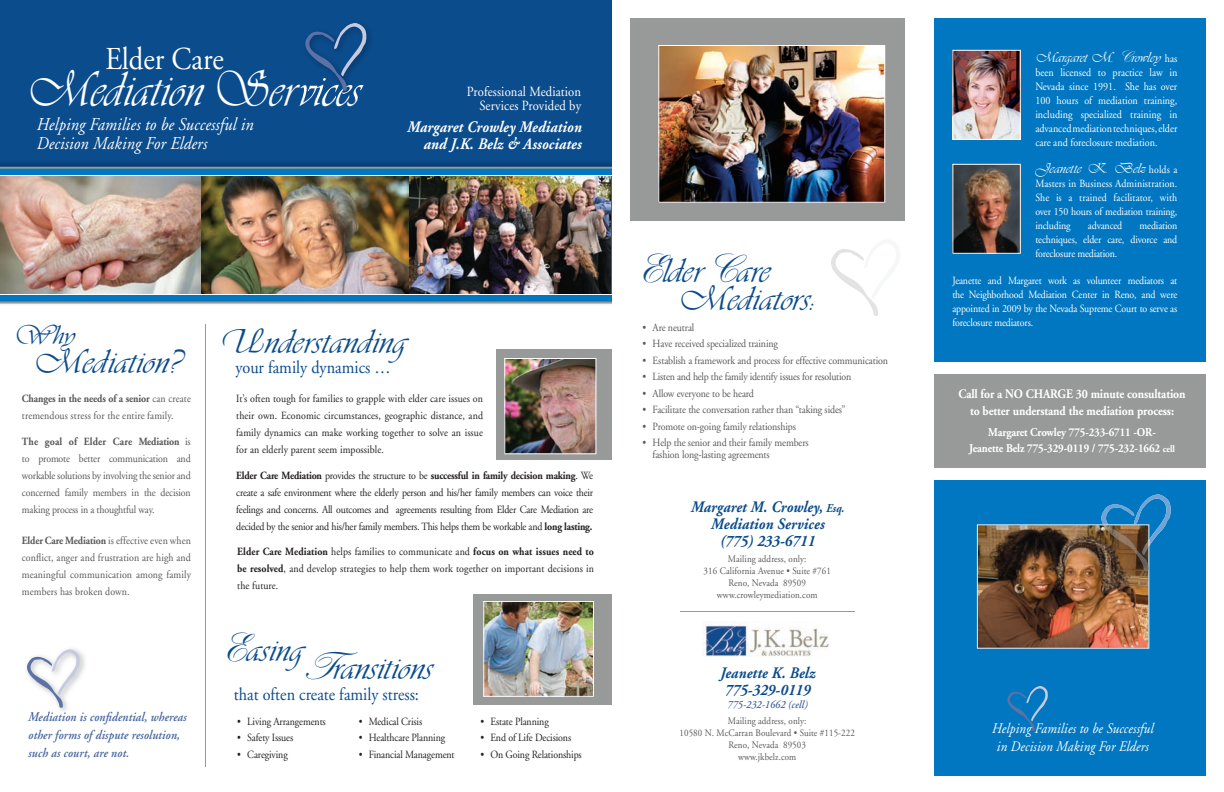
<style>
.page{position:relative;width:1224px;height:792px;background:#fff}
.page>*{position:absolute;margin:0;border:0;box-sizing:border-box;transform-origin:0 0}
.t1{font:52.2px "Vivante DTC";color:#fff;scale:.9 1}
.t2{font:36px/27.5px "Vivante DTC";color:#0b4c8c}
.t3{font:31.9px "Adobe Garamond";color:#fff;scale:.9 1}
.t4{font:28.5px "Vivante DTC";color:#0b4c8c}
.t5{font:italic 18px/19px "Adobe Garamond";letter-spacing:.01em;color:#fff;scale:.9 1}
.t6{font:18px "Adobe Garamond";color:#0b4c8c;scale:.9 1}
.t7{font:italic 700 16px/17px "Adobe Garamond";letter-spacing:.01em;color:#0b4c8c;text-align:center;scale:.9 1}
.t8{font:italic 700 16px/17px "Adobe Garamond";letter-spacing:.01em;color:#fff;text-align:right;scale:.9 1}
.t9{font:15px "Vivante DTC";letter-spacing:.01em;color:#fff}
.t10{font:italic 14.6px/18.2px "Adobe Garamond";letter-spacing:.01em;color:#fff;text-align:center;scale:.9 1}
.t11{font:14px/14px "Adobe Garamond";letter-spacing:.01em;color:#fff;text-align:right;scale:.9 1}
.t12{font:italic 600 13px/18px "Adobe Garamond";letter-spacing:.01em;color:#46649d;scale:.9 1}
.t13{font:700 13px/16.8px "Adobe Garamond";letter-spacing:-.01em;color:#fff;text-align:center;scale:.9 1}
.t14{font:700 12px/16px "Adobe Garamond";letter-spacing:-.01em;color:#fff;text-align:center;scale:.9 1}
.t15{font:11.2px/14px "Adobe Garamond";color:#fff;text-align:justify;scale:.9 1}
.t16{font:11px/17px "Adobe Garamond";letter-spacing:-.01em;color:#231f20;text-align:justify;scale:.9 1}
.t17{font:11px/17px "Adobe Garamond";letter-spacing:-.01em;color:#57585a;text-align:justify;scale:.9 1}
.t18{font:11px/14px "Adobe Garamond";letter-spacing:-.015em;color:#fff;text-align:justify;scale:.9 1}
.t19{font:11px/17px "Adobe Garamond";letter-spacing:.01em;color:#57585a;scale:.9 1}
.t20{font:italic 600 11px "Adobe Garamond";letter-spacing:.01em;color:#46649d;scale:.9 1}
.t21{font:10px/12px "Adobe Garamond";letter-spacing:.01em;color:#57585a;text-align:center;scale:.9 1}
.s1{font-weight:700}
.s2{font-family:"Hogarth Scr D";font-size:40px}
.s3{font-size:12px}
.s4{font-family:"Hogarth Scr D";font-size:16px}
.s5{font-family:"Adobe Garamond";font-size:11.2px}
.s6{font-family:"Adobe Garamond";font-size:11px}
.s7{font-size:10px}
</style>
<div class="page">
<div style="left:0;top:0;width:612px;height:299px;background:#0b4c8c"></div>
<img style="left:302px;top:85px;width:56px;height:13px">
<svg style="left:305px;top:23px;width:62px;height:68px"></svg>
<div style="left:473px;top:594px;width:139px;height:111px;background:#989999"></div>
<div style="left:497px;top:349px;width:115px;height:111px;background:#989999"></div>
<img style="left:0;top:163px;width:612px;height:4px">
<svg style="left:0;top:167px;width:612px;height:137px;fill:#0077c0"></svg>
<img style="left:408px;top:177px;width:202px;height:117px">
<img style="left:200px;top:177px;width:208px;height:117px">
<img style="left:0;top:177px;width:200px;height:117px">
<hr style="left:0;top:294px;width:611px;height:1px;background:#fff">
<hr style="left:0;top:176px;width:611px;height:1px;background:#fff">
<hr style="left:205px;top:324px;width:1px;height:443px;background:#989999">
<img style="left:483px;top:601px;width:111px;height:96px">
<img style="left:504px;top:358px;width:92px;height:96px">
<img style="left:26px;top:648px;width:59px;height:64px">
<img style="left:30px;top:712px;width:54px;height:3px">
<svg style="left:27px;top:649px;width:53px;height:59px"></svg>
<div style="left:935px;top:18px;width:271px;height:757px;background:#0077c0"></div>
<div style="left:920px;top:362px;width:304px;height:118px;background:#fff"></div>
<div style="left:630px;top:18px;width:274px;height:203px;background:#989999"></div>
<img style="left:658px;top:45px;width:227px;height:158px">
<svg style="left:831px;top:249px;width:47px;height:67px"></svg>
<div style="left:935px;top:374px;width:271px;height:93px;background:#989999"></div>
<img style="left:952px;top:164px;width:69px;height:90px">
<img style="left:952px;top:50px;width:69px;height:90px">
<img style="left:977px;top:494px;width:194px;height:155px">
<img style="left:703px;top:621px;width:126px;height:36px">
<hr style="left:680px;top:611px;width:174px;height:1px;background:#989999">
<svg style="left:1007px;top:686px;width:41px;height:45px"></svg>
<h3 class="t3" style="left:105px;top:41px;width:133px">Elder Care</h3>
<h1 class="t1" style="left:27px;top:59px;width:372px">Mediation Services</h1>
<h3 class="t5" style="left:36px;top:115px;width:243px">Helping Families to be Successful in<br>Decision Making For Elders</h3>
<p class="t11" style="left:467px;top:85px;width:128px">Professional Mediation<br>Services Provided by</p>
<h3 class="t8" style="left:407px;top:119px;width:195px">Margaret Crowley Mediation and J.K. Belz &amp; Associates</h3>
<h3 class="t4" style="left:14px;top:318px;width:62px">Why</h3>
<h2 class="t2" style="left:33px;top:348px;width:149px">Mediation?</h2>
<p class="t19" style="left:22px;top:391px;width:189px"><span class="s1">Changes in the needs of a senior</span> can create tremendous stress for the entire family.</p>
<p class="t17" style="left:22px;top:434px;width:189px"><span class="s1">The goal of Elder Care Mediation</span> is to promote better communication and workable solutions by involving the senior and concerned family members in the decision making process in a thoughtful way.</p>
<p class="t17" style="left:22px;top:532px;width:189px"><span class="s1">Elder Care Mediation</span> is effective even when conflict, anger and frustration are high and meaningful communication among family members has broken down.</p>
<p class="t12" style="left:28px;top:708px;width:178px">Mediation is confidential, whereas other forms of dispute resolution, such as court, are not.</p>
<h2 class="t2" style="left:219px;top:328px;width:188px">Understanding</h2>
<h3 class="t6" style="left:235px;top:358px;width:174px">your family dynamics …</h3>
<p class="t16" style="left:236px;top:391px;width:276px">It’s often tough for families to grapple with elder care issues on their own. Economic circumstances, geographic distance, and family dynamics can make working together to solve an issue for an elderly parent seem impossible.</p>
<p class="t16" style="left:236px;top:468px;width:398px"><span class="s1">Elder Care Mediation</span> provides the structure to be <span class="s1">successful in family decision making</span>. We create a safe environment where the elderly person and his/her family members can voice their feelings and concerns. All outcomes and agreements resulting from Elder Care Mediation are decided by the senior and his/her family members. This helps them be workable and <span class="s1">long lasting.</span></p>
<p class="t16" style="left:237px;top:543px;width:398px"><span class="s1">Elder Care Mediation</span> helps families to communicate and <span class="s1">focus on what issues need to be resolved</span>, and develop strategies to help them work together on important decisions in the future.</p>
<h2 class="t2" style="left:218px;top:636px;width:87px"><span class="s2">E</span>asing</h2>
<h2 class="t2" style="left:302px;top:654px;width:131px"><span class="s2">T</span>ransitions</h2>
<h3 class="t6" style="left:234px;top:684px;width:207px">that often create family stress:</h3>
<p class="t16" style="left:237px;top:713px;width:100px">• Living Arrangements</p>
<p class="t16" style="left:237px;top:729px;width:64px">• Safety Issues</p>
<p class="t16" style="left:237px;top:746px;width:58px">• Caregiving</p>
<p class="t16" style="left:359px;top:713px;width:72px">• Medical Crisis</p>
<p class="t16" style="left:359px;top:729px;width:98px">• Healthcare Planning</p>
<p class="t16" style="left:359px;top:746px;width:108px">• Financial Management</p>
<p class="t16" style="left:480px;top:713px;width:78px">• Estate Planning</p>
<p class="t16" style="left:480px;top:729px;width:103px">• End of Life Decisions</p>
<p class="t16" style="left:480px;top:746px;width:114px">• On Going Relationships</p>
<h2 class="t2" style="left:678px;top:257px;width:139px;text-indent:-45px"><span class="s2">E</span>lder<span class="s2">C</span>are<br>Mediators:</h2>
<p class="t17" style="left:643px;top:319px;width:59px">• Are neutral</p>
<p class="t17" style="left:643px;top:335px;width:152px">• Have received specialized training</p>
<p class="t17" style="left:643px;top:352px;width:274px">• Establish a framework and process for effective communication</p>
<p class="t17" style="left:643px;top:368px;width:233px">• Listen and help the family identify issues for resolution</p>
<p class="t17" style="left:643px;top:385px;width:125px">• Allow everyone to be heard</p>
<p class="t17" style="left:643px;top:401px;width:227px">• Facilitate the conversation rather than “taking sides”</p>
<p class="t17" style="left:643px;top:418px;width:172px">• Promote on-going family relationships</p>
<p class="t17" style="left:653px;top:437px;width:175px;line-height:12px;text-indent:-10px">• Help the senior and their family members fashion long-lasting agreements</p>
<h3 class="t7" style="left:690px;top:499px;width:172px">Margaret M. Crowley, <span class="s3">Esq.<br></span>Mediation Services<br>(775) 233-6711</h3>
<p class="t21" style="left:704px;top:553px;width:143px">Mailing address, only:<br>316 California Avenue • Suite #761<br>Reno, Nevada 89509 www.crowleymediation.com</p>
<h3 class="t9" style="left:1035px;top:48px;width:144px">Margaret M. <span class="s4">C</span>rowley <span class="s5">has</span></h3>
<p class="t15" style="left:1035px;top:65px;width:159px">been licensed to practice law in Nevada since 1991. She has over 100 hours of mediation training, including specialized training in advanced mediation techniques, elder care and foreclosure mediation.</p>
<h3 class="t9" style="left:1035px;top:160px;width:143px">Jeanette K. Belz <span class="s6">holds a</span></h3>
<p class="t18" style="left:1035px;top:177px;width:159px">Masters in Business Administration.<br>She is a trained facilitator, with over 150 hours of mediation training, including</p>
<p class="t18" style="left:1035px;top:219px;width:159px;text-indent:104px">mediation techniques, elder care, divorce and foreclosure mediation.</p>
<p class="t18" style="left:952px;top:274px;width:252px">Jeanette and Margaret work as volunteer mediators at the Neighborhood Mediation Center in Reno, and were appointed in 2009 by the Nevada Supreme Court to serve as foreclosure mediators.</p>
<p class="t18" style="left:1088px;top:219px;width:40px">advanced</p>
<p class="t13" style="left:959px;top:386px;width:254px">Call for a NO CHARGE 30 minute consultation to better understand the mediation process:</p>
<p class="t14" style="left:969px;top:424px;width:230px">Margaret Crowley 775-233-6711 -OR-<br>Jeanette Belz 775-329-0119 / 775-232-1662 <span class="s7">cell</span></p>
<h3 class="t7" style="left:720px;top:665px;width:107px;text-align:left">Jeanette K. Belz<br>775-329-0119</h3>
<p class="t20" style="left:727px;top:698px;width:90px">775-232-1662 (cell)</p>
<p class="t21" style="left:680px;top:715px;width:196px">Mailing address, only:<br>10580 N. McCarran Boulevard • Suite #115-222<br>Reno, Nevada 89503<br>www.jkbelz.com</p>
<h3 class="t10" style="left:991px;top:720px;width:181px">Helping Families to be Successful in Decision Making For Elders</h3>
</div>
